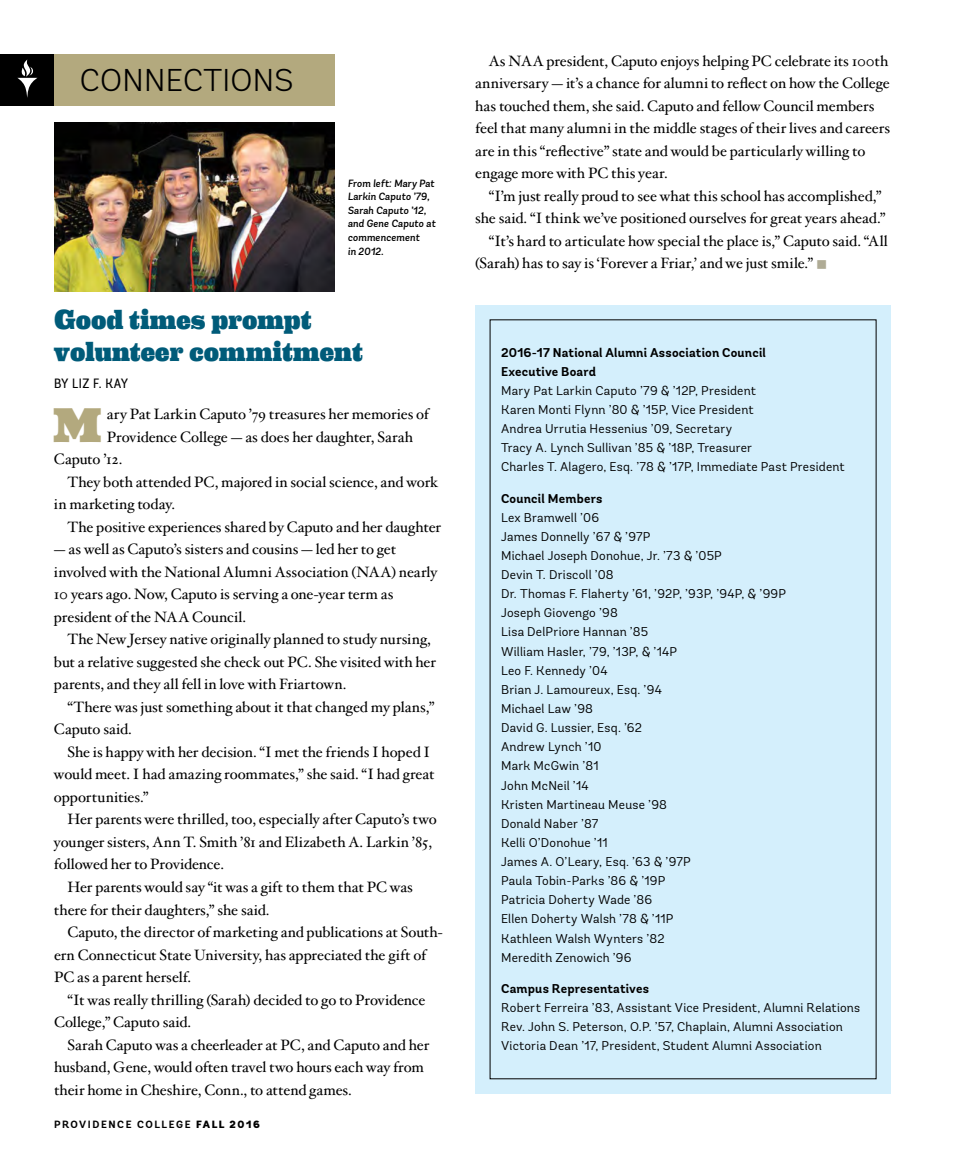
<style>
.page{position:relative;width:972px;height:1175px;background:#fff}
.page>*{position:absolute;margin:0;border:0;box-sizing:border-box;transform-origin:0 0}
._02_Hoefler_body_3{font:900 48.9px "Eames Century Modern";color:#b3a97e}
.t1{font:300 31.5px "Andes";letter-spacing:.01em;color:#000}
._02_Hoefler_body_3-2{font:900 27.75px/32px "Eames Century Modern";letter-spacing:.005em;color:#005b79}
._02_Hoefler_body_3-3{font:15px/22.5px "Hoefler Txt";letter-spacing:-.005em;color:#000}
.Byline{font:13.5px "Andes Condensed";letter-spacing:.04em;color:#000}
._02_Hoefler_body_3-4{font:12.75px "Andes";letter-spacing:.015em;color:#000}
._02_Hoefler_body_3-5{font:700 12.75px/19.2px "Andes";letter-spacing:.015em;color:#000}
.Andes_captions{font:italic 500 10.5px/13.5px "Andes";letter-spacing:.01em;color:#000}
.t2{font:700 10.5px "Andes";letter-spacing:.15em;color:#000}
.s1{font-weight:900}
.s2{color:#afab95}
</style>
<div class="page">
<div style="left:475px;top:305px;width:416px;height:789px;background:#d4effc"></div>
<img style="left:54px;top:123px;width:281px;height:168px">
<div style="left:0;top:54px;width:54px;height:52px;background:#000"></div>
<div style="left:54px;top:54px;width:281px;height:52px;background:#b3a97e"></div>
<svg style="left:17px;top:59px;width:21px;height:39px"></svg>
<p class="t1" style="left:80px;top:61px;width:215px">CONNECTIONS</p>
<p class="Andes_captions" style="left:348px;top:177px;width:89px">From left: Mary Pat<br>Larkin Caputo ’79,<br>Sarah Caputo ’12, and Gene Caputo at commencement<br>in 2012.</p>
<p class="_02_Hoefler_body_3-2" style="left:54px;top:301px;width:310px">Good times prompt volunteer commitment</p>
<p class="Byline" style="left:54px;top:375px;width:76px">BY LIZ F. KAY</p>
<p class="_02_Hoefler_body_3" style="left:53px;top:388px;width:50px">M</p>
<p class="_02_Hoefler_body_3-3" style="left:107px;top:402px;width:324px">ary Pat Larkin Caputo ’79 treasures her memories of</p>
<p class="_02_Hoefler_body_3-3" style="left:107px;top:425px;width:308px">Providence College — as does her daughter, Sarah</p>
<p class="_02_Hoefler_body_3-3" style="left:54px;top:447px;width:70px">Caputo ’12.</p>
<p class="_02_Hoefler_body_3-3" style="left:54px;top:470px;width:386px;text-indent:14px">They both attended PC, majored in social science, and work in marketing today.</p>
<p class="_02_Hoefler_body_3-3" style="left:67px;top:515px;width:375px">The positive experiences shared by Caputo and her daughter</p>
<p class="_02_Hoefler_body_3-3" style="left:54px;top:537px;width:385px">— as well as Caputo’s sisters and cousins — led her to get involved with the National Alumni Association (NAA) nearly 10 years ago. Now, Caputo is serving a one-year term as president of the NAA Council.</p>
<p class="_02_Hoefler_body_3-3" style="left:54px;top:627px;width:384px;text-indent:14px">The New Jersey native originally planned to study nursing, but a relative suggested she check out PC. She visited with her parents, and they all fell in love with Friartown.</p>
<p class="_02_Hoefler_body_3-3" style="left:54px;top:695px;width:382px;text-indent:14px">“There was just something about it that changed my plans,”<br>Caputo said.</p>
<p class="_02_Hoefler_body_3-3" style="left:54px;top:740px;width:382px;text-indent:14px">She is happy with her decision. “I met the friends I hoped I would meet. I had amazing roommates,” she said. “I had great opportunities.”</p>
<p class="_02_Hoefler_body_3-3" style="left:54px;top:807px;width:384px;text-indent:14px">Her parents were thrilled, too, especially after Caputo’s two younger sisters, Ann T. Smith ’81 and Elizabeth A. Larkin ’85, followed her to Providence.</p>
<p class="_02_Hoefler_body_3-3" style="left:54px;top:875px;width:361px;text-indent:14px">Her parents would say “it was a gift to them that PC was there for their daughters,” she said.</p>
<p class="_02_Hoefler_body_3-3" style="left:54px;top:920px;width:390px;text-indent:13px">Caputo, the director of marketing and publications at South&shy;ern Connecticut State University, has appreciated the gift of<br>PC as a parent herself.</p>
<p class="_02_Hoefler_body_3-3" style="left:54px;top:987px;width:373px;text-indent:14px">“It was really thrilling (Sarah) decided to go to Providence<br>College,” Caputo said.</p>
<p class="_02_Hoefler_body_3-3" style="left:54px;top:1032px;width:377px;text-indent:14px">Sarah Caputo was a cheerleader at PC, and Caputo and her husband, Gene, would often travel two hours each way from their home in Cheshire, Conn., to attend games.</p>
<p class="t2" style="left:54px;top:1117px;width:207px">PROVIDENCE COLLEGE <span class="s1">FALL 2016</span></p>
<p class="_02_Hoefler_body_3-3" style="left:475px;top:49px;width:416px;text-indent:14px">As NAA president, Caputo enjoys helping PC celebrate its 100th anniversary — it’s a chance for alumni to reflect on how the College has touched them, she said. Caputo and fellow Council members feel that many alumni in the middle stages of their lives and careers are in this “reflective” state and would be particularly willing to engage more with PC this year.</p>
<p class="_02_Hoefler_body_3-3" style="left:475px;top:184px;width:412px;text-align:right">“I’m just really proud to see what this school has accomplished,” she said. “I think we’ve positioned ourselves for great years ahead.”</p>
<p class="_02_Hoefler_body_3-3" style="left:475px;top:229px;width:414px;text-indent:14px">“It’s hard to articulate how special the place is,” Caputo said. “All (Sarah) has to say is ‘Forever a Friar,’ and we just smile.” <span class="s2">■</span></p>
<p class="_02_Hoefler_body_3-5" style="left:501px;top:343px;width:266px">2016-17 National Alumni Association Council<br>Executive Board</p>
<p class="_02_Hoefler_body_3-4" style="left:501px;top:383px;width:256px">Mary Pat Larkin Caputo ’79 &amp; ’12P, President</p>
<p class="_02_Hoefler_body_3-4" style="left:501px;top:402px;width:254px">Karen Monti Flynn ’80 &amp; ’15P, Vice President</p>
<p class="_02_Hoefler_body_3-4" style="left:501px;top:421px;width:233px">Andrea Urrutia Hessenius ’09, Secretary</p>
<p class="_02_Hoefler_body_3-4" style="left:501px;top:440px;width:253px">Tracy A. Lynch Sullivan ’85 &amp; ’18P, Treasurer</p>
<p class="_02_Hoefler_body_3-4" style="left:501px;top:459px;width:345px">Charles T. Alagero, Esq. ’78 &amp; ’17P, Immediate Past President</p>
<p class="_02_Hoefler_body_3-5" style="left:501px;top:489px;width:103px">Council Members</p>
<p class="_02_Hoefler_body_3-4" style="left:501px;top:509px;width:99px">Lex Bramwell ’06</p>
<p class="_02_Hoefler_body_3-4" style="left:501px;top:528px;width:151px">James Donnelly ’67 &amp; ’97P</p>
<p class="_02_Hoefler_body_3-4" style="left:501px;top:548px;width:222px">Michael Joseph Donohue, Jr. ’73 &amp; ’05P</p>
<p class="_02_Hoefler_body_3-4" style="left:501px;top:567px;width:114px">Devin T. Driscoll ’08</p>
<p class="_02_Hoefler_body_3-4" style="left:501px;top:586px;width:286px">Dr. Thomas F. Flaherty ’61, ’92P, ’93P, ’94P, &amp; ’99P</p>
<p class="_02_Hoefler_body_3-4" style="left:501px;top:605px;width:118px">Joseph Giovengo ’98</p>
<p class="_02_Hoefler_body_3-4" style="left:501px;top:624px;width:149px">Lisa DelPriore Hannan ’85</p>
<p class="_02_Hoefler_body_3-4" style="left:501px;top:643px;width:177px">William Hasler, ’79, ’13P, &amp; ’14P</p>
<p class="_02_Hoefler_body_3-4" style="left:501px;top:662px;width:108px">Leo F. Kennedy ’04</p>
<p class="_02_Hoefler_body_3-4" style="left:501px;top:681px;width:162px">Brian J. Lamoureux, Esq. ’94</p>
<p class="_02_Hoefler_body_3-4" style="left:501px;top:701px;width:93px">Michael Law ’98</p>
<p class="_02_Hoefler_body_3-4" style="left:501px;top:720px;width:142px">David G. Lussier, Esq. ’62</p>
<p class="_02_Hoefler_body_3-4" style="left:501px;top:739px;width:102px">Andrew Lynch ’10</p>
<p class="_02_Hoefler_body_3-4" style="left:501px;top:758px;width:99px">Mark McGwin ’81</p>
<p class="_02_Hoefler_body_3-4" style="left:501px;top:777px;width:89px">John McNeil ’14</p>
<p class="_02_Hoefler_body_3-4" style="left:501px;top:796px;width:167px">Kristen Martineau Meuse ’98</p>
<p class="_02_Hoefler_body_3-4" style="left:501px;top:815px;width:99px">Donald Naber ’87</p>
<p class="_02_Hoefler_body_3-4" style="left:501px;top:834px;width:108px">Kelli O’Donohue ’11</p>
<p class="_02_Hoefler_body_3-4" style="left:501px;top:854px;width:191px">James A. O’Leary, Esq. ’63 &amp; ’97P</p>
<p class="_02_Hoefler_body_3-4" style="left:501px;top:873px;width:166px">Paula Tobin-Parks ’86 &amp; ’19P</p>
<p class="_02_Hoefler_body_3-4" style="left:501px;top:892px;width:153px">Patricia Doherty Wade ’86</p>
<p class="_02_Hoefler_body_3-4" style="left:501px;top:911px;width:174px">Ellen Doherty Walsh ’78 &amp; ’11P</p>
<p class="_02_Hoefler_body_3-4" style="left:501px;top:930px;width:165px">Kathleen Walsh Wynters ’82</p>
<p class="_02_Hoefler_body_3-4" style="left:501px;top:949px;width:132px">Meredith Zenowich ’96</p>
<p class="_02_Hoefler_body_3-5" style="left:501px;top:979px;width:150px">Campus Representatives</p>
<p class="_02_Hoefler_body_3-4" style="left:501px;top:999px;width:361px">Robert Ferreira ’83, Assistant Vice President, Alumni Relations</p>
<p class="_02_Hoefler_body_3-4" style="left:501px;top:1019px;width:343px">Rev. John S. Peterson, O.P. ’57, Chaplain, Alumni Association</p>
<p class="_02_Hoefler_body_3-4" style="left:501px;top:1038px;width:322px">Victoria Dean ’17, President, Student Alumni Association</p>
</div>
